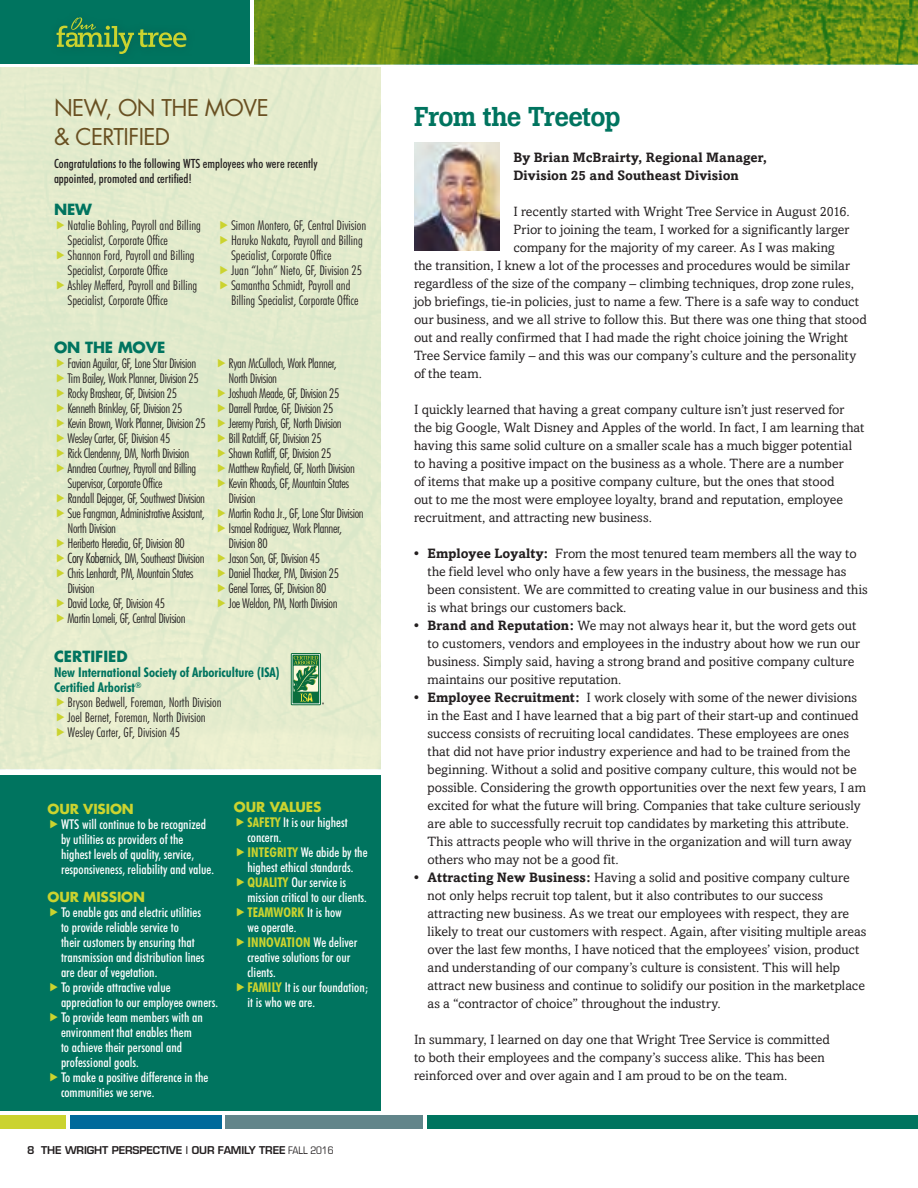
<style>
.page{position:relative;width:918px;height:1188px;background:#fff}
.page>*{position:absolute;margin:0;border:0;box-sizing:border-box;transform-origin:0 0}
.t1{font:500 27px "Boton";letter-spacing:-.03em;color:#00745f}
.t2{font:22.5px/28.5px "Futura";letter-spacing:-.025em;color:#695022}
.t3{font:700 15px "Futura";letter-spacing:-.005em;color:#00745f}
.t4{font:13.5px/18px "Amasis";letter-spacing:.005em;color:#231f20}
.t5{font:300 condensed 13.5px/15px "Futura BT";letter-spacing:-.025em;color:#231f20}
.t6{font:500 condensed 13.5px/15px "Futura BT";color:#fff}
.t7{font:300 condensed 13.5px/15px "Futura BT";color:#231f20}
.t8{font:700 13.5px/18px "Amasis";letter-spacing:.005em;color:#231f20}
.t9{font:700 condensed 13.5px "Futura BT";color:#00745f}
.t10{font:500 condensed 12.75px/15px "Futura BT";color:#231f20}
.t11{font:600 10.5px "Eurostile";letter-spacing:-.015em;color:#231f20}
.s1{font-family:"Futura"}
.s2{font-family:"Futura";font-weight:700;font-stretch:normal;color:#cbd32f}
.s3{font-weight:700;color:#cbd32f}
.s4{font-weight:400;font-stretch:condensed}
.s5{font-weight:700}
</style>
<div class="page">
<div style="left:0;top:1115px;width:66px;height:14px;background:#cbd32f"></div>
<div style="left:427px;top:1115px;width:491px;height:14px;background:#00745f"></div>
<div style="left:70px;top:1115px;width:152px;height:14px;background:#006a9b"></div>
<div style="left:226px;top:1115px;width:197px;height:14px;background:#62858a"></div>
<img style="left:255px;top:0;width:663px;height:64px">
<div style="left:0;top:0;width:250px;height:64px;background:#00745f"></div>
<svg style="left:57px;top:17px;width:129px;height:37px"></svg>
<div style="left:0;top:775px;width:381px;height:336px;background:#00745f"></div>
<div style="left:291px;top:653px;width:30px;height:52px;border:1px solid #0a6d3d"></div>
<svg style="left:292px;top:655px;width:32px;height:49px;background:#66a16d"></svg>
<img style="left:414px;top:142px;width:86px;height:108px">
<div style="left:57px;top:359px;width:23px;height:115px;background:#dee9cb"></div>
<svg style="left:57px;top:494px;width:23px;height:25px"></svg>
<svg style="left:57px;top:539px;width:23px;height:40px"></svg>
<svg style="left:57px;top:599px;width:23px;height:25px"></svg>
<svg style="left:218px;top:359px;width:23px;height:10px"></svg>
<div style="left:218px;top:389px;width:23px;height:100px;background:#dfe9cb"></div>
<svg style="left:218px;top:508px;width:23px;height:26px"></svg>
<svg style="left:218px;top:553px;width:23px;height:56px"></svg>
<svg style="left:57px;top:698px;width:23px;height:40px"></svg>
<svg style="left:57px;top:220px;width:23px;height:11px"></svg>
<svg style="left:57px;top:250px;width:23px;height:11px"></svg>
<svg style="left:57px;top:280px;width:23px;height:11px"></svg>
<svg style="left:220px;top:220px;width:23px;height:26px"></svg>
<svg style="left:220px;top:265px;width:23px;height:25px"></svg>
<p class="t2" style="left:54px;top:93px;width:216px">NEW, ON THE MOVE &amp; CERTIFIED</p>
<p class="t10" style="left:54px;top:155px;width:265px">Congratulations to the following WTS employees who were recently appointed, promoted and certified!</p>
<p class="t3" style="left:54px;top:198px;width:39px">NEW</p>
<p class="t7" style="left:68px;top:217px;width:135px">Natalie Bohling, Payroll and Billing Specialist, Corporate Office Shannon Ford, Payroll and Billing Specialist, Corporate Office<br>Ashley Mefferd, Payroll and Billing Specialist, Corporate Office</p>
<p class="t7" style="left:231px;top:217px;width:137px">Simon Montero, GF, Central Division Haruko Nakata, Payroll and Billing Specialist, Corporate Office<br>Juan “John” Nieto, GF, Division 25<br>Samantha Schmidt, Payroll and Billing Specialist, Corporate Office</p>
<p class="t3" style="left:54px;top:337px;width:113px">ON THE MOVE</p>
<p class="t5" style="left:68px;top:355px;width:140px">Favian Aguilar, GF, Lone Star Division Tim Bailey, Work Planner, Division 25<br>Rocky Brashear, GF, Division 25<br>Kenneth Brinkley, GF, Division 25<br>Kevin Brown, Work Planner, Division 25<br>Wesley Carter, GF, Division 45<br>Rick Clendenny, DM, North Division Anndrea Courtney, Payroll and Billing Supervisor, Corporate Office<br>Randall Dejager, GF, Southwest Division Sue Fangman, Administrative Assistant, North Division<br>Heriberto Heredia, GF, Division 80<br><span class="s1">Cory Kober</span>nick, DM, Southeast Division Chris Lenhardt, PM, Mountain States Division<br>David Locke, GF, Division 45<br>Martin Lomeli, GF, Central Division</p>
<p class="t5" style="left:229px;top:355px;width:137px">Ryan McCulloch, Work Planner,<br>North Division<br>Joshuah Meade, GF, Division 25<br>Darrell Pardoe, GF, Division 25<br>Jeremy Parish, GF, North Division<br>Bill Ratcliff, GF, Division 25<br>Shawn Ratliff, GF, Division 25<br>Matthew Rayfield, GF, North Division<br>Kevin Rhoads, GF, Mountain States<br>Division<br>Martin Rocha Jr., GF, Lone Star Division<br>Ismael Rodriguez, Work Planner,<br>Division 80<br>Jason Son, GF, Division 45<br>Daniel Thacker, PM, Division 25<br>Genel Torres, GF, Division 80<br>Joe Weldon, PM, North Division</p>
<p class="t3" style="left:54px;top:646px;width:75px">CERTIFIED</p>
<p class="t9" style="left:54px;top:664px;width:227px">New International Society of Arboriculture (ISA)</p>
<p class="t9" style="left:54px;top:679px;width:89px">Certified Arborist<sup>®</sup></p>
<p class="t7" style="left:68px;top:695px;width:156px">Bryson Bedwell, Foreman, North Division</p>
<p class="t7" style="left:68px;top:710px;width:140px">Joel Bernet, Foreman, North Division</p>
<p class="t7" style="left:68px;top:725px;width:114px">Wesley Carter, GF, Division 45</p>
<p class="t6" style="left:61px;top:802px;width:155px;text-indent:-14px"><span class="s2">OUR VISION<br></span>WTS will continue to be recognized by utilities as providers of the highest levels of quality, service, responsiveness, reliability and value.</p>
<p class="t6" style="left:61px;top:890px;width:159px;text-indent:-14px"><span class="s2">OUR MISSION<br></span>To enable gas and electric utilities<br>to provide reliable service to<br>their customers by ensuring that transmission and distribution lines are clear of vegetation.<br>To provide attractive value appreciation to our employee owners.<br>To provide team members with an environment that enables them<br>to achieve their personal and professional goals.<br>To make a positive difference in the communities we serve.</p>
<p class="t6" style="left:247px;top:800px;width:122px;text-indent:-14px"><span class="s2">OUR VALUES<br></span><span class="s3">SAFETY</span> It is our highest concern.<br><span class="s3">INTEGRITY</span> We abide by the highest ethical standards.<br><span class="s3">QUALITY</span> Our service is mission critical to our clients.<br><span class="s3">TEAMWORK</span> It is how<br>we operate.<br><span class="s3">INNOVATION</span> We deliver creative solutions for our clients.<br><span class="s3">FAMILY</span> It is our foundation; it is who we are.</p>
<p class="t11" style="left:27px;top:1144px;width:308px">8 THE WRIGHT PERSPECTIVE | OUR FAMILY TREE <span class="s4">FALL 2016</span></p>
<p class="t1" style="left:414px;top:101px;width:208px">From the Treetop</p>
<p class="t8" style="left:513px;top:148px;width:255px">By Brian McBrairty, Regional Manager,<br>Division 25 and Southeast Division</p>
<p class="t4" style="left:513px;top:202px;width:338px">I recently started with Wright Tree Service in August 2016.</p>
<p class="t4" style="left:513px;top:220px;width:337px">Prior to joining the team, I worked for a significantly larger</p>
<p class="t4" style="left:513px;top:238px;width:323px">company for the majority of my career. As I was making</p>
<p class="t4" style="left:414px;top:256px;width:437px">the transition, I knew a lot of the processes and procedures would be similar</p>
<p class="t4" style="left:414px;top:274px;width:441px">regardless of the size of the company – climbing techniques, drop zone rules,</p>
<p class="t4" style="left:414px;top:292px;width:447px">job briefings, tie-in policies, just to name a few. There is a safe way to conduct</p>
<p class="t4" style="left:414px;top:310px;width:454px">our business, and we all strive to follow this. But there was one thing that stood</p>
<p class="t4" style="left:414px;top:328px;width:436px">out and really confirmed that I had made the right choice joining the Wright</p>
<p class="t4" style="left:414px;top:346px;width:444px">Tree Service family – and this was our company’s culture and the personality</p>
<p class="t4" style="left:414px;top:364px;width:70px">of the team.</p>
<p class="t4" style="left:414px;top:400px;width:452px">I quickly learned that having a great company culture isn’t just reserved for the big Google, Walt Disney and Apples of the world. In fact, I am learning that having this same solid culture on a smaller scale has a much bigger potential to having a positive impact on the business as a whole. There are a number<br>of items that make up a positive company culture, but the ones that stood<br>out to me the most were employee loyalty, brand and reputation, employee recruitment, and attracting new business.</p>
<p class="t4" style="left:428px;top:544px;width:442px;text-indent:-14px"><span class="s5">• Employee Loyalty:</span> From the most tenured team members all the way to the field level who only have a few years in the business, the message has been consistent. We are committed to creating value in our business and this is what brings our customers back.</p>
<p class="t4" style="left:428px;top:616px;width:434px;text-indent:-14px"><span class="s5">• Brand and Reputation:</span> We may not always hear it, but the word gets out to customers, vendors and employees in the industry about how we run our business. Simply said, having a strong brand and positive company culture maintains our positive reputation.</p>
<p class="t4" style="left:428px;top:688px;width:440px;text-indent:-14px"><span class="s5">• Employee Recruitment:</span> I work closely with some of the newer divisions in the East and I have learned that a big part of their start-up and continued success consists of recruiting local candidates. These employees are ones that did not have prior industry experience and had to be trained from the beginning. Without a solid and positive company culture, this would not be possible. Considering the growth opportunities over the next few years, I am excited for what the future will bring. Companies that take culture seriously are able to successfully recruit top candidates by marketing this attribute.<br>This attracts people who will thrive in the organization and will turn away others who may not be a good fit.</p>
<p class="t4" style="left:428px;top:868px;width:441px;text-indent:-13px"><span class="s5">• Attracting New Business:</span> Having a solid and positive company culture not only helps recruit top talent, but it also contributes to our success attracting new business. As we treat our employees with respect, they are likely to treat our customers with respect. Again, after visiting multiple areas over the last few months, I have noticed that the employees’ vision, product and understanding of our company’s culture is consistent. This will help attract new business and continue to solidify our position in the marketplace as a “contractor of choice” throughout the industry.</p>
<p class="t4" style="left:414px;top:1030px;width:417px">In summary, I learned on day one that Wright Tree Service is committed to both their employees and the company’s success alike. This has been reinforced over and over again and I am proud to be on the team.</p>
</div>
